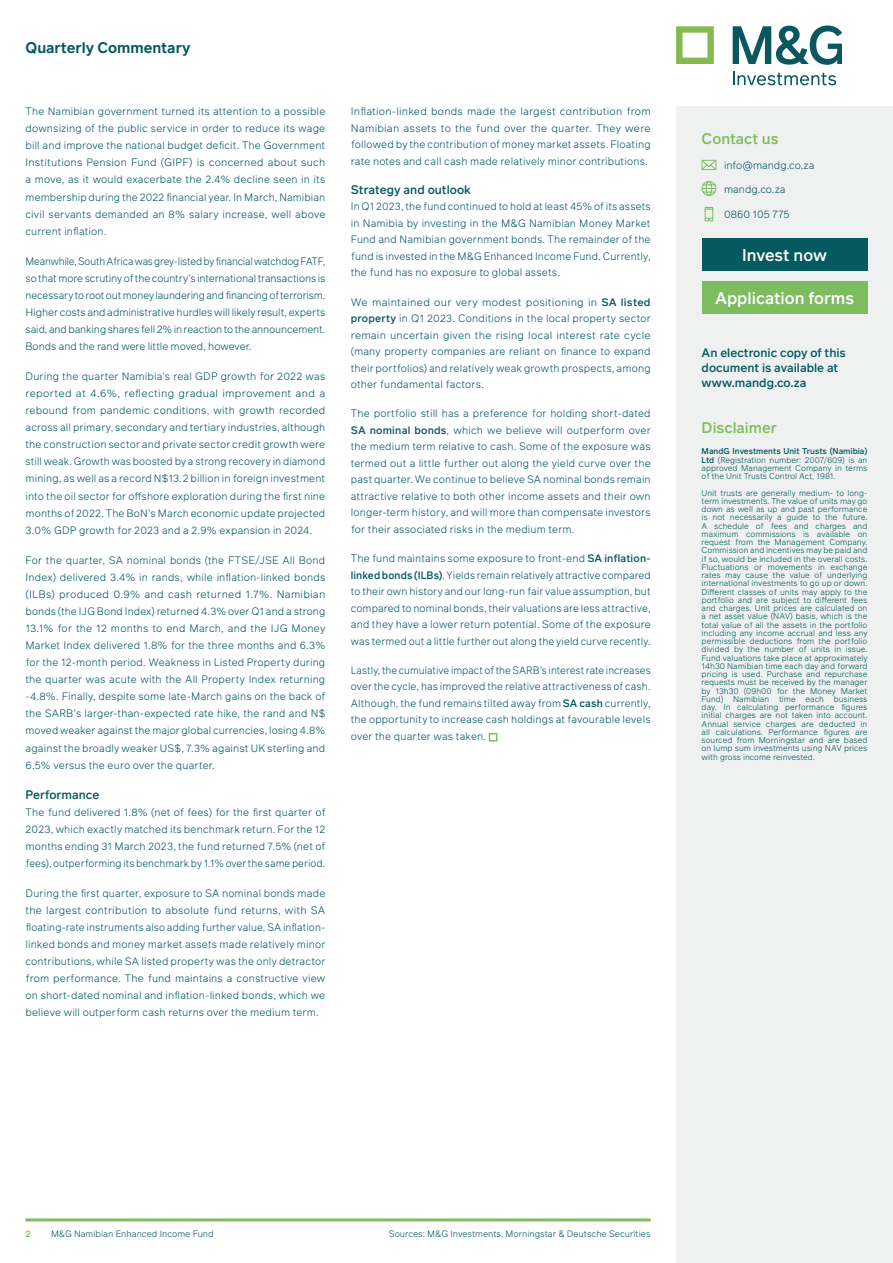
<style>
.page{position:relative;width:893px;height:1263px;background:#fff}
.page>*{position:absolute;margin:0;border:0;box-sizing:border-box;transform-origin:0 0}
.t1{font:500 16.5px "Infra";color:#fff}
.t2{font:600 15px "Infra";color:#055a60}
.t3{font:500 15px "Infra";color:#7ebd5f}
.t4{font:500 12px/15px "Infra";color:#055a60}
.t5{font:300 10.5px/17.1px "Infra";letter-spacing:.01em;color:#055a60;text-align:justify}
.t6{font:300 10.5px/17.1px "Infra";letter-spacing:.01em;color:#055a60;text-align:justify;scale:.96 1}
.t7{font:300 9px "Infra";color:#055a60}
.t8{font:500 9px "Infra";color:#7ebd5f}
.t9{font:300 8.25px/8.2px "Infra";color:#055a60;text-align:justify}
.s1{font-weight:500}
</style>
<div class="page">
<div style="left:676px;top:107px;width:217px;height:1156px;background:#eff0f0"></div>
<svg style="left:489px;top:733px;width:8px;height:8px"></svg>
<svg style="left:733px;top:26px;width:109px;height:39px"></svg>
<svg style="left:733px;top:72px;width:103px;height:13px"></svg>
<svg style="left:676px;top:26px;width:38px;height:38px"></svg>
<hr style="left:26px;top:1218px;width:625px;height:3px;background:#7ebd5f">
<svg style="left:704px;top:207px;width:9px;height:15px"></svg>
<svg style="left:701px;top:181px;width:16px;height:15px"></svg>
<svg style="left:701px;top:159px;width:16px;height:11px"></svg>
<div style="left:702px;top:238px;width:165px;height:33px;background:#055a60"></div>
<div style="left:702px;top:281px;width:165px;height:33px;background:#7ebd5f"></div>
<h2 class="t2" style="left:26px;top:37px;width:167px">Quarterly Commentary</h2>
<p class="t5" style="left:26px;top:103px;width:301px">The Namibian government turned its attention to a possible downsizing of the public service in order to reduce its wage bill and improve the national budget deficit. The Government Institutions Pension Fund (GIPF) is concerned about such a move, as it would exacerbate the 2.4% decline seen in its membership during the 2022 financial year. In March, Namibian civil servants demanded an 8% salary increase, well above current inflation.</p>
<p class="t6" style="left:26px;top:252px;width:314px">Meanwhile, South Africa was grey-listed by financial watchdog FATF, so that more scrutiny of the country’s international transactions is necessary to root out money laundering and financing of terrorism.<br>Higher costs and administrative hurdles will likely result, experts said, and banking shares fell 2% in reaction to the announcement.<br>Bonds and the rand were little moved, however.</p>
<p class="t5" style="left:26px;top:367px;width:301px">During the quarter Namibia’s real GDP growth for 2022 was reported at 4.6%, reflecting gradual improvement and a rebound from pandemic conditions, with growth recorded across all primary, secondary and tertiary industries, although the construction sector and private sector credit growth were still weak. Growth was boosted by a strong recovery in diamond mining, as well as a record N$13.2 billion in foreign investment into the oil sector for offshore exploration during the first nine months of 2022. The BoN’s March economic update projected 3.0% GDP growth for 2023 and a 2.9% expansion in 2024.</p>
<p class="t5" style="left:26px;top:551px;width:301px">For the quarter, SA nominal bonds (the FTSE/JSE All Bond Index) delivered 3.4% in rands, while inflation-linked bonds (ILBs) produced 0.9% and cash returned 1.7%. Namibian bonds (the IJG Bond Index) returned 4.3% over Q1 and a strong 13.1% for the 12 months to end March, and the IJG Money Market Index delivered 1.8% for the three months and 6.3% for the 12-month period. Weakness in Listed Property during the quarter was acute with the All Property Index returning -4.8%. Finally, despite some late-March gains on the back of the SARB’s larger-than-expected rate hike, the rand and N$ moved weaker against the major global currencies, losing 4.8% against the broadly weaker US$, 7.3% against UK sterling and 6.5% versus the euro over the quarter.</p>
<p class="t4" style="left:26px;top:786px;width:75px">Performance</p>
<p class="t5" style="left:26px;top:803px;width:301px">The fund delivered 1.8% (net of fees) for the first quarter of 2023, which exactly matched its benchmark return. For the 12 months ending 31 March 2023, the fund returned 7.5% (net of fees), outperforming its benchmark by 1.1% over the same period.</p>
<p class="t5" style="left:26px;top:884px;width:301px">During the first quarter, exposure to SA nominal bonds made the largest contribution to absolute fund returns, with SA floating-rate instruments also adding further value. SA inflation&shy;linked bonds and money market assets made relatively minor contributions, while SA listed property was the only detractor from performance. The fund maintains a constructive view on short-dated nominal and inflation-linked bonds, which we believe will outperform cash returns over the medium term.</p>
<p class="t5" style="left:351px;top:103px;width:301px;line-height:16.5px">Inflation-linked bonds made the largest contribution from Namibian assets to the fund over the quarter. They were followed by the contribution of money market assets. Floating rate notes and call cash made relatively minor contributions.</p>
<p class="t4" style="left:351px;top:182px;width:122px">Strategy and outlook</p>
<p class="t5" style="left:351px;top:198px;width:301px;line-height:16.5px">In Q1 2023, the fund continued to hold at least 45% of its assets in Namibia by investing in the M&amp;G Namibian Money Market Fund and Namibian government bonds. The remainder of the fund is invested in the M&amp;G Enhanced Income Fund. Currently, the fund has no exposure to global assets.</p>
<p class="t5" style="left:351px;top:293px;width:301px;line-height:16.5px">We maintained our very modest positioning in <span class="s1">SA listed property</span> in Q1 2023. Conditions in the local property sector remain uncertain given the rising local interest rate cycle (many property companies are reliant on finance to expand their portfolios) and relatively weak growth prospects, among other fundamental factors.</p>
<p class="t5" style="left:351px;top:405px;width:301px;line-height:16.5px">The portfolio still has a preference for holding short-dated <span class="s1">SA nominal bonds</span>, which we believe will outperform over the medium term relative to cash. Some of the exposure was termed out a little further out along the yield curve over the past quarter. We continue to believe SA nominal bonds remain attractive relative to both other income assets and their own longer-term history, and will more than compensate investors for their associated risks in the medium term.</p>
<p class="t5" style="left:351px;top:550px;width:301px;line-height:16.5px">The fund maintains some exposure to front-end <span class="s1">SA inflation&shy;linked bonds (ILBs)</span>. Yields remain relatively attractive compared to their own history and our long-run fair value assumption, but compared to nominal bonds, their valuations are less attractive, and they have a lower return potential. Some of the exposure was termed out a little further out along the yield curve recently.</p>
<p class="t6" style="left:351px;top:662px;width:314px;line-height:16.5px">Lastly, the cumulative impact of the SARB’s interest rate increases over the cycle, has improved the relative attractiveness of cash.<br>Although, the fund remains tilted away from <span class="s1">SA cash</span> currently, the opportunity to increase cash holdings at favourable levels over the quarter was taken.</p>
<h2 class="t3" style="left:702px;top:128px;width:79px">Contact us</h2>
<p class="t5" style="left:724px;top:156px;width:92px">info@mandg.co.za</p>
<p class="t5" style="left:724px;top:180px;width:63px">mandg.co.za</p>
<p class="t5" style="left:724px;top:205px;width:67px">0860 105 775</p>
<h1 class="t1" style="left:742px;top:243px;width:86px">Invest now</h1>
<h1 class="t1" style="left:715px;top:287px;width:140px">Application forms</h1>
<p class="t4" style="left:702px;top:345px;width:146px">An electronic copy of this document is available at www.mandg.co.za</p>
<h2 class="t3" style="left:702px;top:417px;width:77px">Disclaimer</h2>
<p class="t9" style="left:702px;top:447px;width:167px"><span class="s1">MandG Investments Unit Trusts (Namibia)<br>Ltd</span> (Registration number: 2007/609) is an approved Management Company in terms of the Unit Trusts Control Act, 1981.</p>
<p class="t9" style="left:702px;top:488px;width:167px">Unit trusts are generally medium- to long&shy;term investments. The value of units may go down as well as up and past performance is not necessarily a guide to the future.<br>A schedule of fees and charges and maximum commissions is available on request from the Management Company.<br>Commission and incentives may be paid and if so, would be included in the overall costs.<br>Fluctuations or movements in exchange rates may cause the value of underlying international investments to go up or down.<br>Different classes of units may apply to the portfolio and are subject to different fees and charges. Unit prices are calculated on a net asset value (NAV) basis, which is the total value of all the assets in the portfolio including any income accrual and less any permissible deductions from the portfolio divided by the number of units in issue.<br>Fund valuations take place at approximately 14h30 Namibian time each day and forward pricing is used. Purchase and repurchase requests must be received by the manager by 13h30 (09h00 for the Money Market Fund) Namibian time each business day. In calculating performance figures initial charges are not taken into account.<br>Annual service charges are deducted in all calculations. Performance figures are sourced from Morningstar and are based on lump sum investments using NAV prices with gross income reinvested.</p>
<p class="t8" style="left:26px;top:1228px;width:7px">2</p>
<p class="t7" style="left:51px;top:1228px;width:164px">M&amp;G Namibian Enhanced Income Fund</p>
<p class="t7" style="left:389px;top:1228px;width:263px">Sources: M&amp;G Investments, Morningstar &amp; Deutsche Securities</p>
</div>
